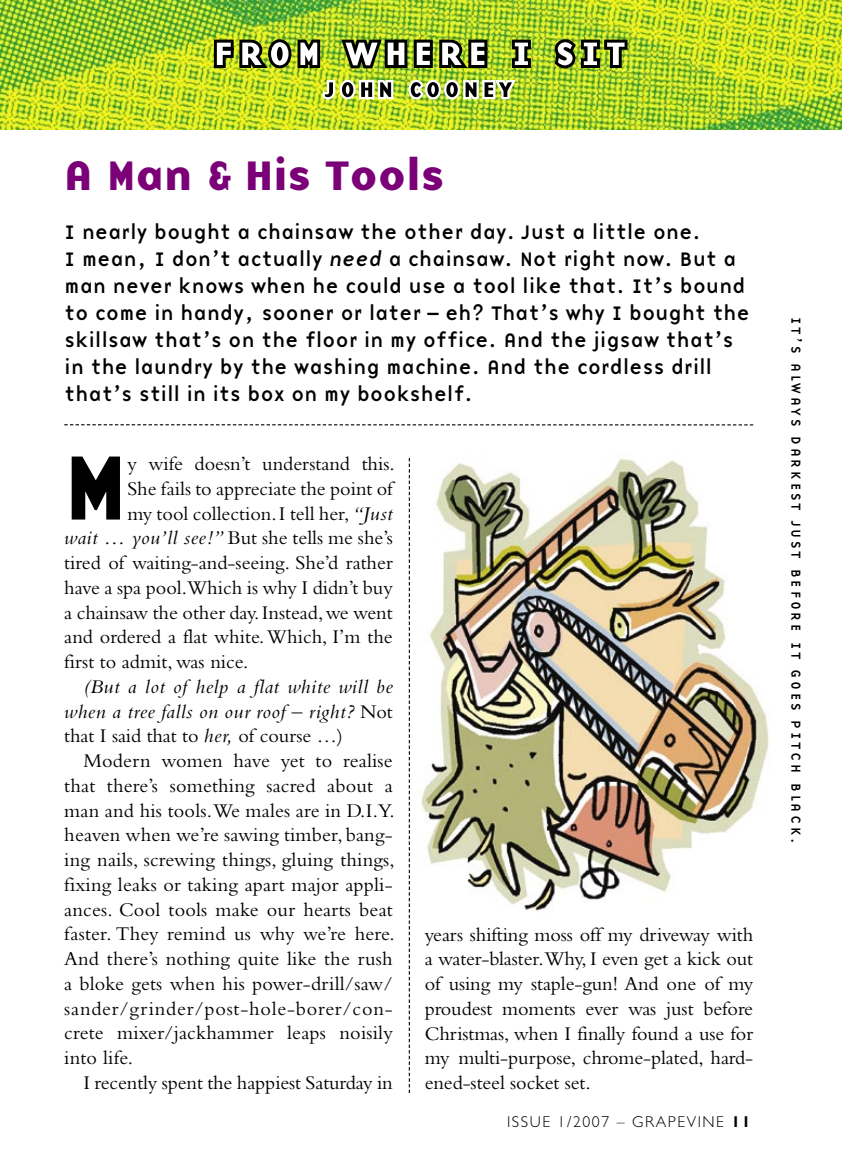
<style>
.page{position:relative;width:842px;height:1161px;background:#fff}
.page>*{position:absolute;margin:0;border:0;box-sizing:border-box;transform-origin:0 0}
.t1{font:94.5px "Base Nine B";color:#000}
.t2{font:42.75px "Base Nine B";color:#7b0078}
.t3{font:20.25px/24.8px "Bembo";color:#000;text-align:justify}
.t4{font:20.25px/27px "Base Nine";letter-spacing:-.015em;color:#000}
.t5{font:italic 20.25px/24.8px "Bembo";letter-spacing:.025em;color:#000;text-align:justify;scale:1.05 1}
.t6{font:300 15.75px "Gill Sans";letter-spacing:.1em;color:#000}
.t7{font:13.5px "Base Nine";letter-spacing:.2em;color:#000}
.s1{font-family:"Base Nine I"}
.s2{font-style:italic}
.s3{font-style:normal}
.s4{font-weight:700}
</style>
<div class="page">
<img style="left:1px;top:0;width:841px;height:129px">
<img style="left:552px;top:39px;width:75px;height:32px">
<img style="left:214px;top:39px;width:320px;height:60px">
<svg style="left:409px;top:458px;width:1px;height:635px"></svg>
<svg style="left:64px;top:424px;width:689px;height:1px"></svg>
<img style="left:421px;top:457px;width:348px;height:454px">
<h2 class="t2" style="left:64px;top:142px;width:382px">A Man &amp; His Tools</h2>
<p class="t4" style="left:64px;top:218px;width:687px">I nearly bought a chainsaw the other day. Just a little one.<br>I mean, I don’t actually <span class="s1">need</span> a chainsaw. Not right now. But a man never knows when he could use a tool like that. It’s bound to come in handy, sooner or later – eh? That’s why I bought the skillsaw that’s on the floor in my office. And the jigsaw that’s in the laundry by the washing machine. And the cordless drill that’s still in its box on my bookshelf.</p>
<h1 class="t1" style="left:64px;top:412px;width:65px">M</h1>
<p class="t3" style="left:127px;top:451px;width:269px">y wife doesn’t understand this.</p>
<p class="t3" style="left:127px;top:476px;width:267px">She fails to appreciate the point of</p>
<p class="t3" style="left:127px;top:500px;width:267px">my tool collection. I tell her, <span class="s2">“Just</span></p>
<p class="t3" style="left:64px;top:525px;width:330px"><span class="s2">wait … you’ll see!”</span> But she tells me she’s</p>
<p class="t3" style="left:64px;top:550px;width:330px">tired of waiting-and-seeing. She’d rather</p>
<p class="t3" style="left:64px;top:575px;width:330px">have a spa pool.Which is why I didn’t buy</p>
<p class="t3" style="left:64px;top:599px;width:330px">a chainsaw the other day. Instead, we went</p>
<p class="t3" style="left:64px;top:624px;width:330px">and ordered a flat white. Which, I’m the</p>
<p class="t3" style="left:64px;top:649px;width:186px">first to admit, was nice.</p>
<p class="t5" style="left:64px;top:674px;width:314px;text-indent:19px">(But a lot of help a flat white will be when a tree falls on our roof – right? <span class="s3">Not that I said that to</span> her, <span class="s3">of course …)</span></p>
<p class="t3" style="left:64px;top:748px;width:332px;text-indent:19px">Modern women have yet to realise that there’s something sacred about a man and his tools. We males are in D.I.Y. heaven when we’re sawing timber, bang&shy;ing nails, screwing things, gluing things, fixing leaks or taking apart major appli&shy;ances. Cool tools make our hearts beat faster. They remind us why we’re here.<br>And there’s nothing quite like the rush a bloke gets when his power-drill/saw/ sander/grinder/post-hole-borer/con&shy;crete mixer/jackhammer leaps noisily into life.</p>
<p class="t3" style="left:83px;top:1070px;width:311px">I recently spent the happiest Saturday in</p>
<p class="t3" style="left:425px;top:921px;width:330px">years shifting moss off my driveway with a water-blaster.Why, I even get a kick out of using my staple-gun! And one of my proudest moments ever was just before Christmas, when I finally found a use for my multi-purpose, chrome-plated, hard&shy;ened-steel socket set.</p>
<p class="t6" style="left:507px;top:1113px;width:245px">ISSUE 1/2007 – GRAPEVINE <span class="s4">11</span></p>
<p class="t7" style="left:806px;top:316px;width:529px;rotate:90deg">IT’S ALWAYS DARKEST JUST BEFORE IT GOES PITCH BLACK.</p>
</div>
